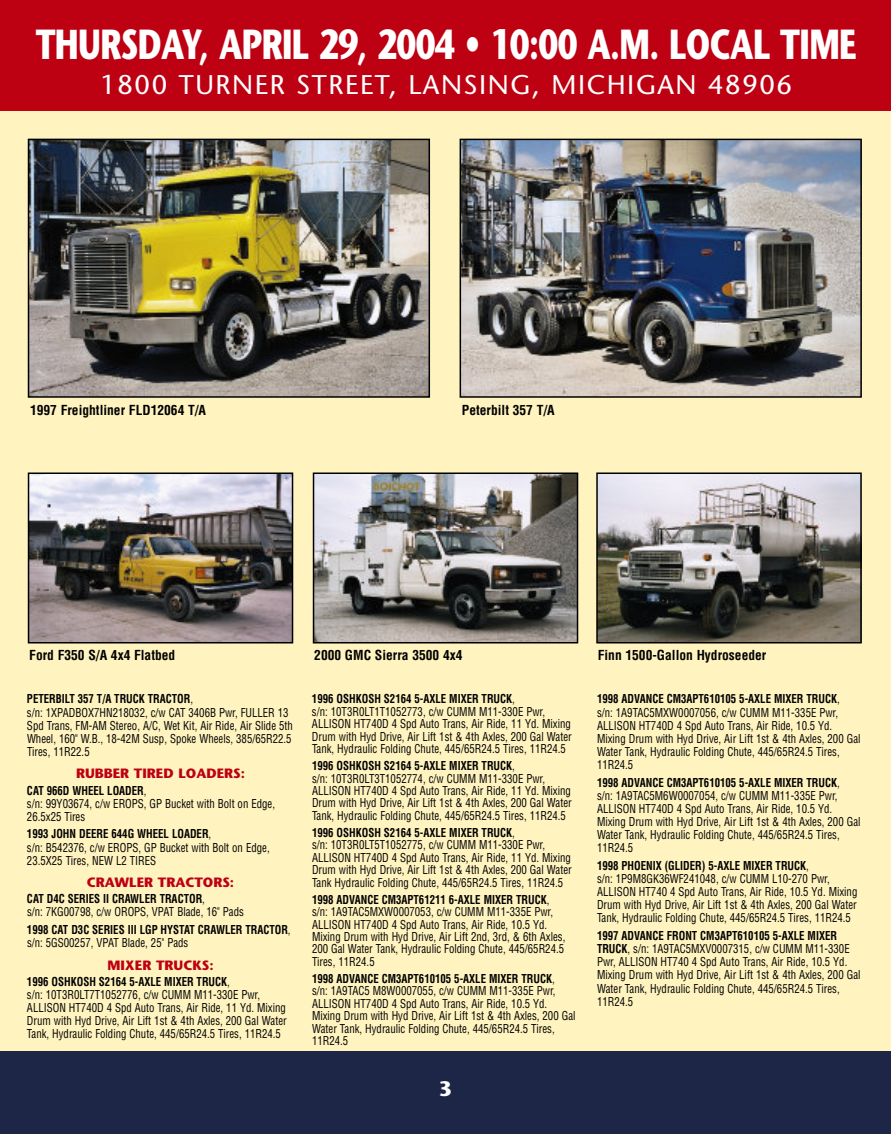
<style>
.page{position:relative;width:891px;height:1134px;background:#fff4c0}
.page>*{position:absolute;margin:0;border:0;box-sizing:border-box;transform-origin:0 0}
.t1{font:700 42px "Stone Sans";letter-spacing:-.02em;color:#fff;scale:.75 1}
.t2{font:27px "Stone Sans";letter-spacing:.055em;color:#fff}
.t3{font:700 21px "Stone Sans";color:#fff}
.t4{font:700 condensed 13.5px "Helvetica";color:#000}
.t5{font:700 13.5px "Stone Sans";color:#be0013}
.t6{font:condensed 12px/13.2px "Helvetica";color:#000;scale:.9 1}
.t7{font:700 condensed 12px/13.2px "Helvetica";color:#000;scale:.9 1}
.s1{font-weight:700}
.s2{font-weight:400}
</style>
<div class="page">
<div style="left:0;top:0;width:891px;height:111px;background:#be0013"></div>
<div style="left:0;top:1051px;width:891px;height:83px;background:#1e2647"></div>
<img style="left:30px;top:474px;width:261px;height:167px">
<div style="left:28px;top:472px;width:265px;height:171px;border:1px solid #000"></div>
<img style="left:315px;top:474px;width:261px;height:167px">
<div style="left:313px;top:472px;width:265px;height:171px;border:1px solid #000"></div>
<img style="left:30px;top:141px;width:398px;height:255px">
<div style="left:28px;top:139px;width:402px;height:259px;border:1px solid #000"></div>
<img style="left:462px;top:141px;width:398px;height:255px">
<div style="left:460px;top:139px;width:402px;height:259px;border:1px solid #000"></div>
<img style="left:598px;top:474px;width:262px;height:167px">
<div style="left:596px;top:472px;width:266px;height:171px;border:1px solid #000"></div>
<h1 class="t1" style="left:36px;top:26px;width:1096px">THURSDAY, APRIL 29, 2004 • 10:00 A.M. LOCAL TIME</h1>
<h2 class="t2" style="left:101px;top:73px;width:693px">1800 TURNER STREET, LANSING, MICHIGAN 48906</h2>
<p class="t4" style="left:30px;top:403px;width:178px">1997 Freightliner FLD12064 T/A</p>
<p class="t4" style="left:462px;top:403px;width:94px">Peterbilt 357 T/A</p>
<p class="t4" style="left:29px;top:648px;width:148px">Ford F350 S/A 4x4 Flatbed</p>
<p class="t4" style="left:314px;top:648px;width:150px">2000 GMC Sierra 3500 4x4</p>
<p class="t6" style="left:27px;top:693px;width:297px"><span class="s1">PETERBILT 357 T/A TRUCK TRACTOR</span>,<br>s/n: 1XPADBOX7HN218032, c/w CAT 3406B Pwr, FULLER 13<br>Spd Trans, FM-AM Stereo, A/C, Wet Kit, Air Ride, Air Slide 5th Wheel, 160" W.B., 18-42M Susp, Spoke Wheels, 385/65R22.5<br>Tires, 11R22.5</p>
<p class="t5" style="left:76px;top:768px;width:170px">RUBBER TIRED LOADERS:</p>
<p class="t6" style="left:27px;top:784px;width:277px"><span class="s1">CAT 966D WHEEL LOADER</span>,<br>s/n: 99Y03674, c/w EROPS, GP Bucket with Bolt on Edge,<br>26.5x25 Tires</p>
<p class="t6" style="left:27px;top:828px;width:271px"><span class="s1">1993 JOHN DEERE 644G WHEEL LOADER</span>,<br>s/n: B542376, c/w EROPS, GP Bucket with Bolt on Edge,<br>23.5X25 Tires, NEW L2 TIRES</p>
<p class="t5" style="left:87px;top:877px;width:149px">CRAWLER TRACTORS:</p>
<p class="t6" style="left:27px;top:893px;width:242px"><span class="s1">CAT D4C SERIES II CRAWLER TRACTOR</span>,<br>s/n: 7KG00798, c/w OROPS, VPAT Blade, 16" Pads</p>
<p class="t7" style="left:27px;top:924px;width:294px">1998 CAT D3C SERIES III LGP HYSTAT CRAWLER TRACTOR<span class="s2">, s/n: 5GS00257, VPAT Blade, 25" Pads</span></p>
<p class="t5" style="left:107px;top:959px;width:108px">MIXER TRUCKS:</p>
<p class="t6" style="left:27px;top:976px;width:290px"><span class="s1">1996 OSHKOSH S2164 5-AXLE MIXER TRUCK</span>,<br>s/n: 10T3R0LT7T1052776, c/w CUMM M11-330E Pwr, ALLISON HT740D 4 Spd Auto Trans, Air Ride, 11 Yd. Mixing Drum with Hyd Drive, Air Lift 1st &amp; 4th Axles, 200 Gal Water Tank, Hydraulic Folding Chute, 445/65R24.5 Tires, 11R24.5</p>
<p class="t6" style="left:312px;top:694px;width:290px;line-height:12.5px"><span class="s1">1996 OSHKOSH S2164 5-AXLE MIXER TRUCK</span>,<br>s/n: 10T3R0LT1T1052773, c/w CUMM M11-330E Pwr, ALLISON HT740D 4 Spd Auto Trans, Air Ride, 11 Yd. Mixing Drum with Hyd Drive, Air Lift 1st &amp; 4th Axles, 200 Gal Water Tank, Hydraulic Folding Chute, 445/65R24.5 Tires, 11R24.5</p>
<p class="t6" style="left:312px;top:760px;width:290px;line-height:12.5px"><span class="s1">1996 OSHKOSH S2164 5-AXLE MIXER TRUCK</span>,<br>s/n: 10T3R0LT3T1052774, c/w CUMM M11-330E Pwr, ALLISON HT740D 4 Spd Auto Trans, Air Ride, 11 Yd. Mixing Drum with Hyd Drive, Air Lift 1st &amp; 4th Axles, 200 Gal Water Tank, Hydraulic Folding Chute, 445/65R24.5 Tires, 11R24.5</p>
<p class="t6" style="left:312px;top:827px;width:290px;line-height:12.5px"><span class="s1">1996 OSHKOSH S2164 5-AXLE MIXER TRUCK</span>,<br>s/n: 10T3R0LT5T1052775, c/w CUMM M11-330E Pwr, ALLISON HT740D 4 Spd Auto Trans, Air Ride, 11 Yd. Mixing Drum with Hyd Drive, Air Lift 1st &amp; 4th Axles, 200 Gal Water Tank Hydraulic Folding Chute, 445/65R24.5 Tires, 11R24.5</p>
<p class="t6" style="left:312px;top:894px;width:283px;line-height:12.5px"><span class="s1">1998 ADVANCE CM3APT61211 6-AXLE MIXER TRUCK</span>, s/n: 1A9TAC5MXW0007053, c/w CUMM M11-335E Pwr, ALLISON HT740D 4 Spd Auto Trans, Air Ride, 10.5 Yd.<br>Mixing Drum with Hyd Drive, Air Lift 2nd, 3rd, &amp; 6th Axles, 200 Gal Water Tank, Hydraulic Folding Chute, 445/65R24.5<br>Tires, 11R24.5</p>
<p class="t6" style="left:312px;top:973px;width:294px;line-height:12.5px"><span class="s1">1998 ADVANCE CM3APT610105 5-AXLE MIXER TRUCK</span>,<br>s/n: 1A9TAC5 M8W0007055, c/w CUMM M11-335E Pwr, ALLISON HT740D 4 Spd Auto Trans, Air Ride, 10.5 Yd.<br>Mixing Drum with Hyd Drive, Air Lift 1st &amp; 4th Axles, 200 Gal Water Tank, Hydraulic Folding Chute, 445/65R24.5 Tires, 11R24.5</p>
<h3 class="t3" style="left:439px;top:1080px;width:15px">3</h3>
<p class="t4" style="left:598px;top:648px;width:170px">Finn 1500-Gallon Hydroseeder</p>
<p class="t6" style="left:597px;top:693px;width:294px"><span class="s1">1998 ADVANCE CM3APT610105 5-AXLE MIXER TRUCK</span>,<br>s/n: 1A9TAC5MXW0007056, c/w CUMM M11-335E Pwr, ALLISON HT740D 4 Spd Auto Trans, Air Ride, 10.5 Yd.<br>Mixing Drum with Hyd Drive, Air Lift 1st &amp; 4th Axles, 200 Gal Water Tank, Hydraulic Folding Chute, 445/65R24.5 Tires, 11R24.5</p>
<p class="t6" style="left:597px;top:777px;width:294px"><span class="s1">1998 ADVANCE CM3APT610105 5-AXLE MIXER TRUCK</span>,<br>s/n: 1A9TAC5M6W0007054, c/w CUMM M11-335E Pwr, ALLISON HT740D 4 Spd Auto Trans, Air Ride, 10.5 Yd.<br>Mixing Drum with Hyd Drive, Air Lift 1st &amp; 4th Axles, 200 Gal Water Tank, Hydraulic Folding Chute, 445/65R24.5 Tires, 11R24.5</p>
<p class="t6" style="left:597px;top:860px;width:291px"><span class="s1">1998 PHOENIX (GLIDER) 5-AXLE MIXER TRUCK</span>,<br>s/n: 1P9M8GK36WF241048, c/w CUMM L10-270 Pwr, ALLISON HT740 4 Spd Auto Trans, Air Ride, 10.5 Yd. Mixing Drum with Hyd Drive, Air Lift 1st &amp; 4th Axles, 200 Gal Water Tank, Hydraulic Folding Chute, 445/65R24.5 Tires, 11R24.5</p>
<p class="t6" style="left:597px;top:930px;width:294px"><span class="s1">1997 ADVANCE FRONT CM3APT610105 5-AXLE MIXER TRUCK</span>, s/n: 1A9TAC5MXV0007315, c/w CUMM M11-330E Pwr, ALLISON HT740 4 Spd Auto Trans, Air Ride, 10.5 Yd.<br>Mixing Drum with Hyd Drive, Air Lift 1st &amp; 4th Axles, 200 Gal Water Tank, Hydraulic Folding Chute, 445/65R24.5 Tires, 11R24.5</p>
</div>
